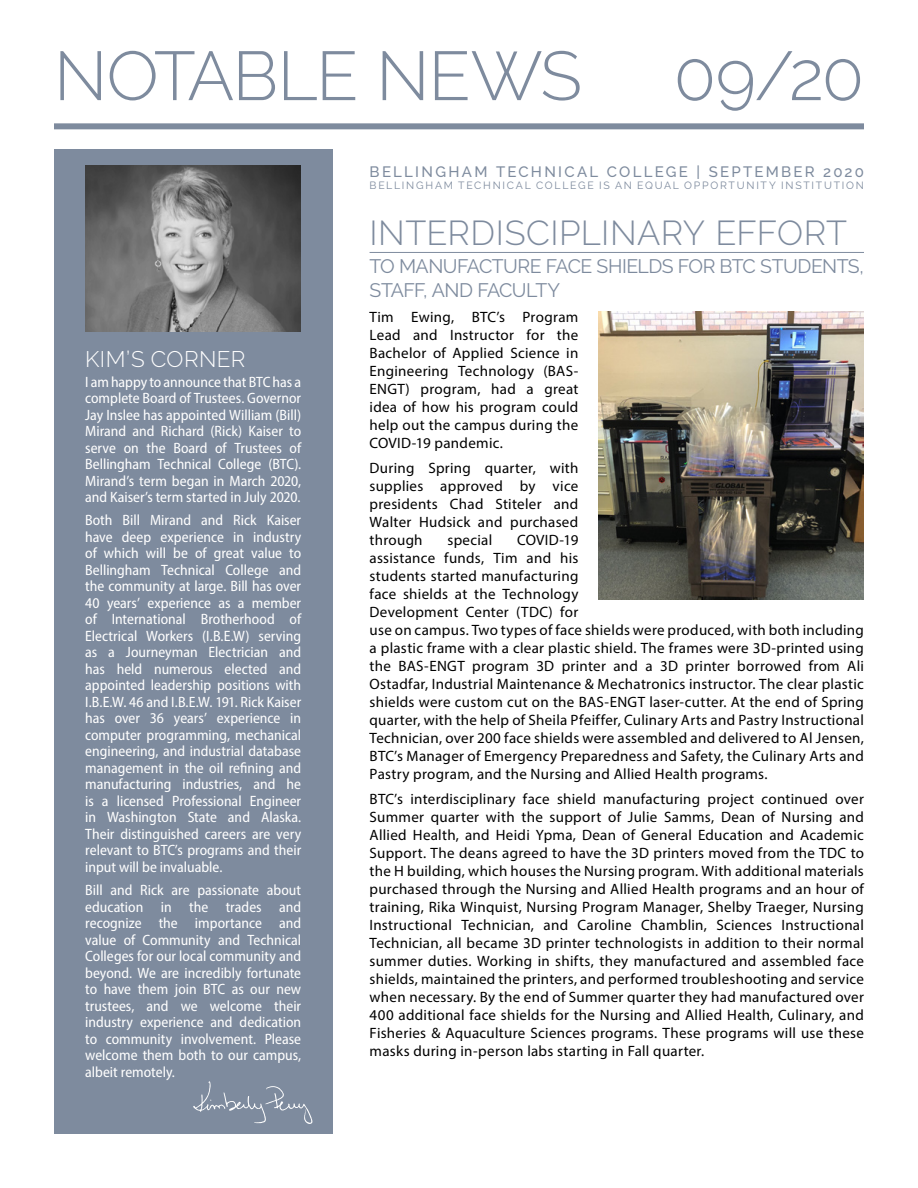
<style>
.page{position:relative;width:918px;height:1188px;background:#fff}
.page>*{position:absolute;margin:0;border:0;box-sizing:border-box;transform-origin:0 0}
.t1{font:300 69px "Raleway";letter-spacing:-.02em;color:#7e8b9e}
.t2{font:300 34.5px "Raleway";letter-spacing:.01em;color:#7e8b9e}
.t3{font:300 22.5px "Raleway";letter-spacing:.02em;color:#fff}
.t4{font:19.5px/23.4px "Raleway";letter-spacing:-.025em;color:#7e8b9e}
.t5{font:15px/18px "Myriad Pro";letter-spacing:.02em;color:#000;text-align:justify}
.t6{font:semi-condensed 15px/16.5px "Myriad Pro";color:#fff;text-align:justify}
.t7{font:500 15px "Raleway";letter-spacing:.15em;color:#7e8b9e}
.t8{font:10.5px "Raleway";letter-spacing:.165em;color:#7e8b9e}
</style>
<div class="page">
<div style="left:54px;top:123px;width:810px;height:6px;background:#7e8b9e"></div>
<div style="left:54px;top:149px;width:278px;height:984px;background:#7e8b9e"></div>
<img style="left:85px;top:166px;width:216px;height:165px">
<svg style="left:193px;top:1081px;width:120px;height:43px"></svg>
<hr style="left:370px;top:252px;width:494px;height:1px;background:#7e8b9e">
<img style="left:599px;top:312px;width:265px;height:287px">
<h1 class="t1" style="left:54px;top:36px;width:530px">NOTABLE NEWS</h1>
<h1 class="t1" style="left:674px;top:36px;width:192px">09/20</h1>
<p class="t7" style="left:370px;top:163px;width:496px">BELLINGHAM TECHNICAL COLLEGE | SEPTEMBER 2020</p>
<p class="t8" style="left:370px;top:179px;width:496px">BELLINGHAM TECHNICAL COLLEGE IS AN EQUAL OPPORTUNITY INSTITUTION</p>
<h3 class="t3" style="left:85px;top:346px;width:162px">KIM’S CORNER</h3>
<p class="t6" style="left:85px;top:373px;width:218px">I am happy to announce that BTC has a complete Board of Trustees. Governor Jay Inslee has appointed William (Bill)<br>Mirand and Richard (Rick) Kaiser to serve on the Board of Trustees of Bellingham Technical College (BTC).<br>Mirand’s term began in March 2020, and Kaiser’s term started in July 2020.</p>
<p class="t6" style="left:85px;top:512px;width:218px">Both Bill Mirand and Rick Kaiser have deep experience in industry of which will be of great value to Bellingham Technical College and the community at large. Bill has over 40 years’ experience as a member of International Brotherhood of Electrical Workers (I.B.E.W) serving as a Journeyman Electrician and has held numerous elected and appointed leadership positions with I.B.E.W. 46 and I.B.E.W. 191. Rick Kaiser has over 36 years’ experience in computer programming, mechanical engineering, and industrial database management in the oil refining and manufacturing industries, and he is a licensed Professional Engineer in Washington State and Alaska.<br>Their distinguished careers are very relevant to BTC’s programs and their input will be invaluable.</p>
<p class="t6" style="left:85px;top:882px;width:218px">Bill and Rick are passionate about education in the trades and recognize the importance and value of Community and Technical Colleges for our local community and beyond. We are incredibly fortunate to have them join BTC as our new trustees, and we welcome their industry experience and dedication to community involvement. Please welcome them both to our campus, albeit remotely.</p>
<h2 class="t2" style="left:370px;top:213px;width:479px">INTERDISCIPLINARY EFFORT</h2>
<h3 class="t4" style="left:370px;top:255px;width:496px">TO MANUFACTURE FACE SHIELDS FOR BTC STUDENTS,<br>STAFF, AND FACULTY</h3>
<p class="t5" style="left:370px;top:308px;width:210px">Tim Ewing, BTC’s Program Lead and Instructor for the Bachelor of Applied Science in Engineering Technology (BAS-ENGT) program, had a great idea of how his program could help out the campus during the COVID-19 pandemic.</p>
<p class="t5" style="left:370px;top:459px;width:210px">During Spring quarter, with supplies approved by vice presidents Chad Stiteler and Walter Hudsick and purchased through</p>
<p class="t5" style="left:448px;top:531px;width:46px">special</p>
<p class="t5" style="left:370px;top:531px;width:496px;text-align:left;text-indent:148px">COVID-19<br>assistance funds, Tim and his<br>students started manufacturing<br>face shields at the Technology<br>Development Center (TDC) for<br>use on campus. Two types of face shields were produced, with both including a plastic frame with a clear plastic shield. The frames were 3D-printed using the BAS-ENGT program 3D printer and a 3D printer borrowed from Ali Ostadfar, Industrial Maintenance &amp; Mechatronics instructor. The clear plastic shields were custom cut on the BAS-ENGT laser-cutter. At the end of Spring quarter, with the help of Sheila Pfeiffer, Culinary Arts and Pastry Instructional Technician, over 200 face shields were assembled and delivered to Al Jensen, BTC’s Manager of Emergency Preparedness and Safety, the Culinary Arts and Pastry program, and the Nursing and Allied Health programs.</p>
<p class="t5" style="left:370px;top:790px;width:496px">BTC’s interdisciplinary face shield manufacturing project continued over Summer quarter with the support of Julie Samms, Dean of Nursing and Allied Health, and Heidi Ypma, Dean of General Education and Academic Support. The deans agreed to have the 3D printers moved from the TDC to the H building, which houses the Nursing program. With additional materials purchased through the Nursing and Allied Health programs and an hour of training, Rika Winquist, Nursing Program Manager, Shelby Traeger, Nursing Instructional Technician, and Caroline Chamblin, Sciences Instructional Technician, all became 3D printer technologists in addition to their normal summer duties. Working in shifts, they manufactured and assembled face shields, maintained the printers, and performed troubleshooting and service when necessary. By the end of Summer quarter they had manufactured over 400 additional face shields for the Nursing and Allied Health, Culinary, and Fisheries &amp; Aquaculture Sciences programs. These programs will use these masks during in-person labs starting in Fall quarter.</p>
</div>
